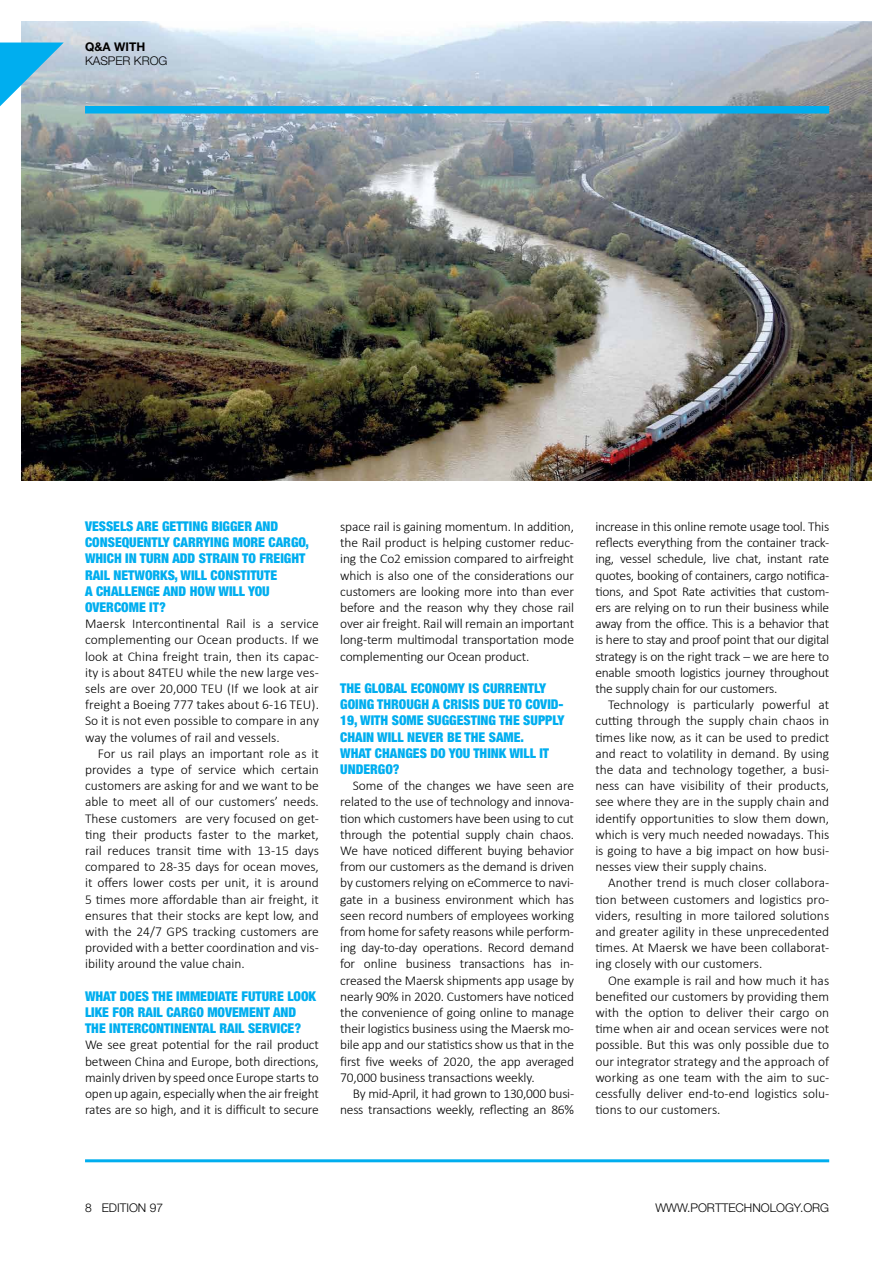
<style>
.page{position:relative;width:893px;height:1263px;background:#fff}
.page>*{position:absolute;margin:0;border:0;box-sizing:border-box;transform-origin:0 0}
.t1{font:300 13.5px/16.2px "Calibri";letter-spacing:-.01em;color:#000;text-align:justify}
.t2{font:900 condensed 13.5px/16.2px "Helvetica Neue LT Std";color:#00aeef}
.t3{font:300 12px "Helvetica Neue LT Std";color:#000}
.t4{font:700 12px "Helvetica Neue LT Std";color:#000}
</style>
<div class="page">
<img style="left:21px;top:21px;width:851px;height:459px">
<svg style="left:0;top:43px;width:64px;height:76px;background:#6fbddb"></svg>
<div style="left:85px;top:106px;width:744px;height:7px;background:#00aeef"></div>
<hr style="left:85px;top:1159px;width:744px;height:3px;background:#00aeef">
<p class="t4" style="left:85px;top:39px;width:62px">Q&amp;A WITH</p>
<p class="t3" style="left:85px;top:54px;width:84px">KASPER KROG</p>
<p class="t2" style="left:85px;top:518px;width:226px">VESSELS ARE GETTING BIGGER AND<br>CONSEQUENTLY CARRYING MORE CARGO,<br>WHICH IN TURN ADD STRAIN TO FREIGHT<br>RAIL NETWORKS, WILL CONSTITUTE<br>A CHALLENGE AND HOW WILL YOU<br>OVERCOME IT?</p>
<p class="t1" style="left:85px;top:615px;width:235px">Maersk Intercontinental Rail is a service complementing our Ocean products. If we look at China freight train, then its capac&shy;ity is about 84TEU while the new large ves&shy;sels are over 20,000 TEU (If we look at air freight a Boeing 777 takes about 6-16 TEU).<br>So it is not even possible to compare in any way the volumes of rail and vessels.</p>
<p class="t1" style="left:85px;top:745px;width:235px;text-indent:13px">For us rail plays an important role as it provides a type of service which certain customers are asking for and we want to be able to meet all of our customers’ needs.<br>These customers are very focused on get&shy;ting their products faster to the market, rail reduces transit time with 13-15 days compared to 28-35 days for ocean moves, it offers lower costs per unit, it is around 5 times more affordable than air freight, it ensures that their stocks are kept low, and with the 24/7 GPS tracking customers are provided with a better coordination and vis&shy;ibility around the value chain.</p>
<p class="t2" style="left:85px;top:988px;width:233px">WHAT DOES THE IMMEDIATE FUTURE LOOK<br>LIKE FOR RAIL CARGO MOVEMENT AND<br>THE INTERCONTINENTAL RAIL SERVICE?</p>
<p class="t1" style="left:85px;top:1037px;width:235px">We see great potential for the rail product between China and Europe, both directions, mainly driven by speed once Europe starts to open up again, especially when the air freight rates are so high, and it is difficult to secure</p>
<p class="t1" style="left:340px;top:518px;width:235px">space rail is gaining momentum. In addition, the Rail product is helping customer reduc&shy;ing the Co2 emission compared to airfreight which is also one of the considerations our customers are looking more into than ever before and the reason why they chose rail over air freight. Rail will remain an important long-term multimodal transportation mode complementing our Ocean product.</p>
<p class="t2" style="left:340px;top:680px;width:226px">THE GLOBAL ECONOMY IS CURRENTLY<br>GOING THROUGH A CRISIS DUE TO COVID-<br>19, WITH SOME SUGGESTING THE SUPPLY<br>CHAIN WILL NEVER BE THE SAME.<br>WHAT CHANGES DO YOU THINK WILL IT<br>UNDERGO?</p>
<p class="t1" style="left:340px;top:777px;width:235px;text-indent:13px">Some of the changes we have seen are related to the use of technology and innova&shy;tion which customers have been using to cut through the potential supply chain chaos.<br>We have noticed different buying behavior from our customers as the demand is driven by customers relying on eCommerce to navi&shy;gate in a business environment which has seen record numbers of employees working from home for safety reasons while perform&shy;ing day-to-day operations. Record demand for online business transactions has in&shy;creased the Maersk shipments app usage by nearly 90% in 2020. Customers have noticed the convenience of going online to manage their logistics business using the Maersk mo&shy;bile app and our statistics show us that in the first five weeks of 2020, the app averaged 70,000 business transactions weekly.</p>
<p class="t1" style="left:340px;top:1085px;width:235px;text-align:right">By mid-April, it had grown to 130,000 busi&shy;ness transactions weekly, reflecting an 86%</p>
<p class="t1" style="left:595px;top:518px;width:235px">increase in this online remote usage tool. This reflects everything from the container track&shy;ing, vessel schedule, live chat, instant rate quotes, booking of containers, cargo notifica&shy;tions, and Spot Rate activities that custom&shy;ers are relying on to run their business while away from the office. This is a behavior that is here to stay and proof point that our digital strategy is on the right track – we are here to enable smooth logistics journey throughout the supply chain for our customers.</p>
<p class="t1" style="left:595px;top:696px;width:235px;text-indent:13px">Technology is particularly powerful at cutting through the supply chain chaos in times like now, as it can be used to predict and react to volatility in demand. By using the data and technology together, a busi&shy;ness can have visibility of their products, see where they are in the supply chain and identify opportunities to slow them down, which is very much needed nowadays. This is going to have a big impact on how busi&shy;nesses view their supply chains.</p>
<p class="t1" style="left:595px;top:875px;width:235px;text-indent:13px">Another trend is much closer collabora&shy;tion between customers and logistics pro&shy;viders, resulting in more tailored solutions and greater agility in these unprecedented times. At Maersk we have been collaborat&shy;ing closely with our customers.</p>
<p class="t1" style="left:595px;top:972px;width:235px;text-indent:13px">One example is rail and how much it has benefited our customers by providing them with the option to deliver their cargo on time when air and ocean services were not possible. But this was only possible due to our integrator strategy and the approach of working as one team with the aim to suc&shy;cessfully deliver end-to-end logistics solu&shy;tions to our customers.</p>
<p class="t3" style="left:85px;top:1200px;width:80px">8 EDITION 97</p>
<p class="t3" style="left:655px;top:1200px;width:175px">WWW.PORTTECHNOLOGY.ORG</p>
</div>
